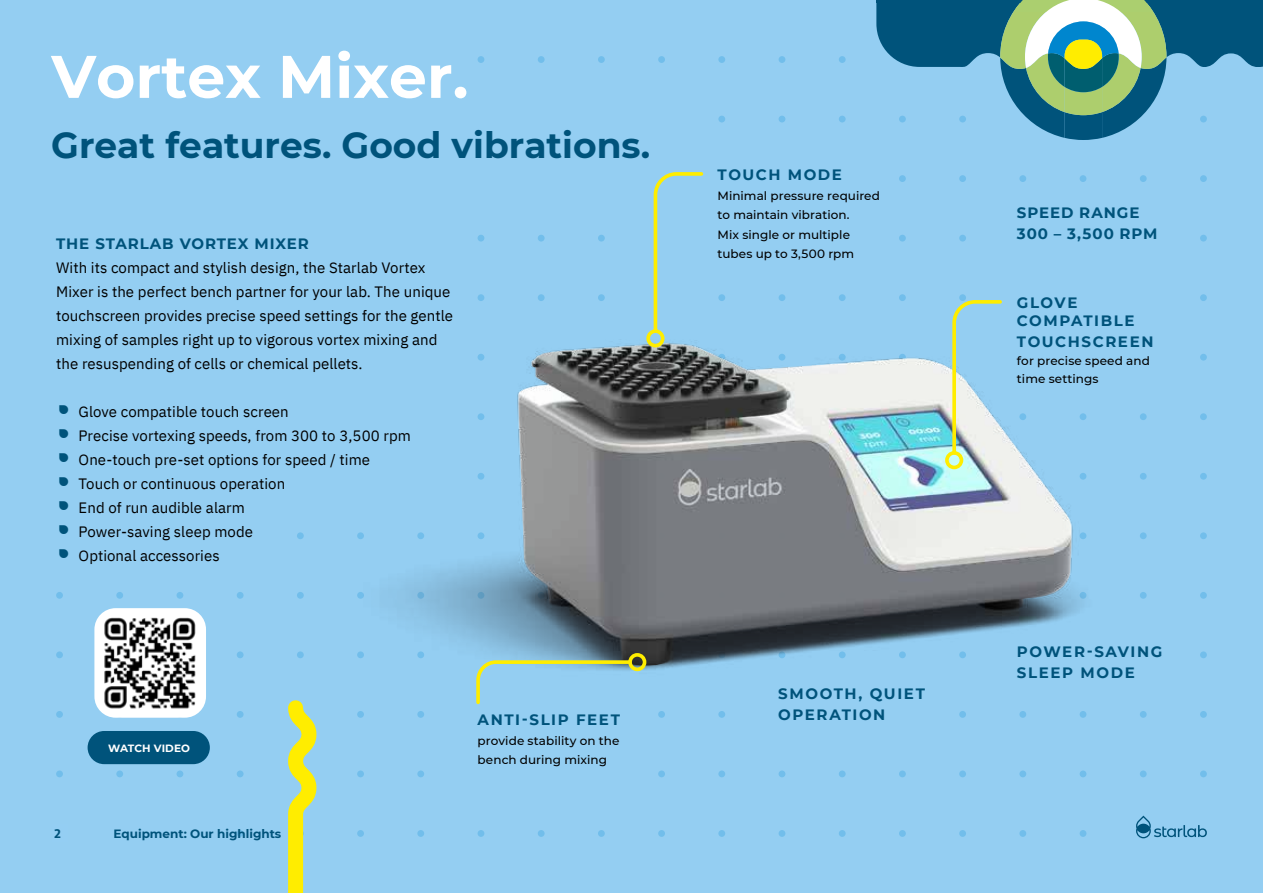
<style>
.page{position:relative;width:1263px;height:893px;background:#94cef2}
.page>*{position:absolute;margin:0;border:0;box-sizing:border-box;transform-origin:0 0}
.t1{font:700 60px "Montserrat";color:#fff}
.t2{font:700 36px "Montserrat";color:#00537b}
.t3{font:15px/24px "IBM Plex Sans";letter-spacing:.005em;color:#000}
.t4{font:700 15px/21px "Montserrat";letter-spacing:.105em;color:#00537b}
.t5{font:700 15px/21px "Montserrat";letter-spacing:.06em;color:#00537b}
.t6{font:700 13.5px "Drive";color:#00537b}
.t7{font:500 12px/19.5px "Montserrat";letter-spacing:.005em;color:#000}
.t8{font:700 12px "Montserrat";color:#00537b}
.t9{font:700 10.5px "Montserrat";letter-spacing:.005em;color:#fff}
.s1{font-family:"Montserrat";font-weight:700;color:#00537b}
</style>
<div class="page">
<div style="left:56px;top:592px;width:7px;height:7px;background:#72beeb;border-radius:50%"></div>
<div style="left:56px;top:651px;width:7px;height:7px;background:#72beeb;border-radius:50%"></div>
<div style="left:56px;top:711px;width:7px;height:7px;background:#72beeb;border-radius:50%"></div>
<div style="left:56px;top:770px;width:7px;height:7px;background:#72beeb;border-radius:50%"></div>
<div style="left:116px;top:592px;width:7px;height:7px;background:#72beeb;border-radius:50%"></div>
<div style="left:116px;top:770px;width:7px;height:7px;background:#72beeb;border-radius:50%"></div>
<div style="left:177px;top:592px;width:6px;height:7px;background:#72beeb;border-radius:50%"></div>
<div style="left:177px;top:770px;width:6px;height:7px;background:#72beeb;border-radius:50%"></div>
<div style="left:237px;top:592px;width:7px;height:7px;background:#72beeb;border-radius:50%"></div>
<div style="left:237px;top:651px;width:7px;height:7px;background:#72beeb;border-radius:50%"></div>
<div style="left:237px;top:711px;width:7px;height:7px;background:#72beeb;border-radius:50%"></div>
<div style="left:237px;top:770px;width:7px;height:7px;background:#72beeb;border-radius:50%"></div>
<div style="left:237px;top:830px;width:7px;height:7px;background:#72beeb;border-radius:50%"></div>
<div style="left:297px;top:532px;width:7px;height:7px;background:#72beeb;border-radius:50%"></div>
<div style="left:297px;top:592px;width:7px;height:7px;background:#72beeb;border-radius:50%"></div>
<div style="left:297px;top:651px;width:7px;height:7px;background:#72beeb;border-radius:50%"></div>
<div style="left:357px;top:532px;width:7px;height:7px;background:#72beeb;border-radius:50%"></div>
<div style="left:357px;top:592px;width:7px;height:7px;background:#72beeb;border-radius:50%"></div>
<div style="left:357px;top:651px;width:7px;height:7px;background:#72beeb;border-radius:50%"></div>
<div style="left:357px;top:711px;width:7px;height:7px;background:#72beeb;border-radius:50%"></div>
<div style="left:357px;top:770px;width:7px;height:7px;background:#72beeb;border-radius:50%"></div>
<div style="left:357px;top:830px;width:7px;height:7px;background:#72beeb;border-radius:50%"></div>
<div style="left:417px;top:711px;width:7px;height:7px;background:#72beeb;border-radius:50%"></div>
<div style="left:417px;top:770px;width:7px;height:7px;background:#72beeb;border-radius:50%"></div>
<div style="left:417px;top:830px;width:7px;height:7px;background:#72beeb;border-radius:50%"></div>
<div style="left:478px;top:56px;width:6px;height:7px;background:#72beeb;border-radius:50%"></div>
<div style="left:478px;top:235px;width:6px;height:7px;background:#72beeb;border-radius:50%"></div>
<div style="left:478px;top:830px;width:6px;height:7px;background:#72beeb;border-radius:50%"></div>
<div style="left:538px;top:56px;width:7px;height:7px;background:#72beeb;border-radius:50%"></div>
<div style="left:538px;top:235px;width:7px;height:7px;background:#72beeb;border-radius:50%"></div>
<div style="left:538px;top:830px;width:7px;height:7px;background:#72beeb;border-radius:50%"></div>
<div style="left:598px;top:56px;width:7px;height:7px;background:#72beeb;border-radius:50%"></div>
<div style="left:598px;top:235px;width:7px;height:7px;background:#72beeb;border-radius:50%"></div>
<div style="left:598px;top:830px;width:7px;height:7px;background:#72beeb;border-radius:50%"></div>
<div style="left:658px;top:56px;width:7px;height:7px;background:#72beeb;border-radius:50%"></div>
<div style="left:658px;top:711px;width:7px;height:7px;background:#72beeb;border-radius:50%"></div>
<div style="left:658px;top:770px;width:7px;height:7px;background:#72beeb;border-radius:50%"></div>
<div style="left:658px;top:830px;width:7px;height:7px;background:#72beeb;border-radius:50%"></div>
<div style="left:718px;top:56px;width:7px;height:7px;background:#72beeb;border-radius:50%"></div>
<div style="left:718px;top:116px;width:7px;height:6px;background:#72beeb;border-radius:50%"></div>
<div style="left:718px;top:711px;width:7px;height:7px;background:#72beeb;border-radius:50%"></div>
<div style="left:718px;top:770px;width:7px;height:7px;background:#72beeb;border-radius:50%"></div>
<div style="left:718px;top:830px;width:7px;height:7px;background:#72beeb;border-radius:50%"></div>
<div style="left:779px;top:56px;width:6px;height:7px;background:#72beeb;border-radius:50%"></div>
<svg style="left:779px;top:116px;width:6px;height:6px"></svg>
<div style="left:779px;top:770px;width:6px;height:7px;background:#72beeb;border-radius:50%"></div>
<div style="left:779px;top:830px;width:6px;height:7px;background:#72beeb;border-radius:50%"></div>
<div style="left:839px;top:56px;width:7px;height:7px;background:#72beeb;border-radius:50%"></div>
<div style="left:839px;top:116px;width:7px;height:6px;background:#72beeb;border-radius:50%"></div>
<div style="left:839px;top:770px;width:7px;height:7px;background:#72beeb;border-radius:50%"></div>
<div style="left:839px;top:830px;width:7px;height:7px;background:#72beeb;border-radius:50%"></div>
<img style="left:395px;top:294px;width:481px;height:378px">
<svg style="left:652px;top:172px;width:53px;height:163px"></svg>
<div style="left:646px;top:329px;width:18px;height:18px;border:4px solid #ffed00;border-radius:50%"></div>
<svg style="left:474px;top:658px;width:160px;height:47px"></svg>
<div style="left:628px;top:653px;width:18px;height:18px;border:4px solid #ffed00;border-radius:50%"></div>
<div style="left:94px;top:608px;width:112px;height:110px;background:#fff;border-radius:21px"></div>
<div style="left:88px;top:731px;width:122px;height:33px;background:#00537b;border-radius:17px"></div>
<img style="left:104px;top:617px;width:92px;height:92px">
<svg style="left:876px;top:0;width:387px;height:839px"></svg>
<svg style="left:288px;top:700px;width:29px;height:193px"></svg>
<p class="t1" style="left:51px;top:33px;width:419px">Vortex Mixer.</p>
<p class="t2" style="left:51px;top:119px;width:600px">Great features. Good vibrations.</p>
<p class="t3" style="left:56px;top:231px;width:398px"><span class="s1">THE STARLAB VORTEX MIXER<br></span>With its compact and stylish design, the Starlab Vortex Mixer is the perfect bench partner for your lab. The unique touchscreen provides precise speed settings for the gentle mixing of samples right up to vigorous vortex mixing and the resuspending of cells or chemical pellets.</p>
<p class="t3" style="left:79px;top:399px;width:334px">Glove compatible touch screen<br>Precise vortexing speeds, from 300 to 3,500 rpm<br>One-touch pre-set options for speed / time<br>Touch or continuous operation<br>End of run audible alarm<br>Power-saving sleep mode<br>Optional accessories</p>
<p class="t9" style="left:108px;top:741px;width:83px">WATCH VIDEO</p>
<p class="t8" style="left:56px;top:824px;width:9px">6</p>
<p class="t8" style="left:114px;top:825px;width:169px">Equipment: Our highlights</p>
<p class="t6" style="left:54px;top:825px;width:8px">2</p>
<p class="t4" style="left:478px;top:708px;width:144px">ANTI-SLIP FEET</p>
<p class="t7" style="left:478px;top:730px;width:143px">provide stability on the bench during mixing</p>
<p class="t4" style="left:718px;top:164px;width:126px">TOUCH MODE</p>
<p class="t7" style="left:718px;top:185px;width:164px">Minimal pressure required to maintain vibration.<br>Mix single or multiple tubes up to 3,500 rpm</p>
<p class="t4" style="left:778px;top:683px;width:148px">SMOOTH, QUIET<br>OPERATION</p>
<p class="t5" style="left:1017px;top:202px;width:142px">SPEED RANGE<br>300 – 3,500 RPM</p>
<p class="t4" style="left:1017px;top:293px;width:119px;line-height:18px">GLOVE<br>COMPATIBLE</p>
<p class="t4" style="left:1017px;top:330px;width:138px">TOUCHSCREEN</p>
<p class="t7" style="left:1017px;top:351px;width:134px;line-height:18px">for precise speed and time settings</p>
<p class="t4" style="left:1017px;top:640px;width:147px">POWER-SAVING<br>SLEEP MODE</p>
</div>
